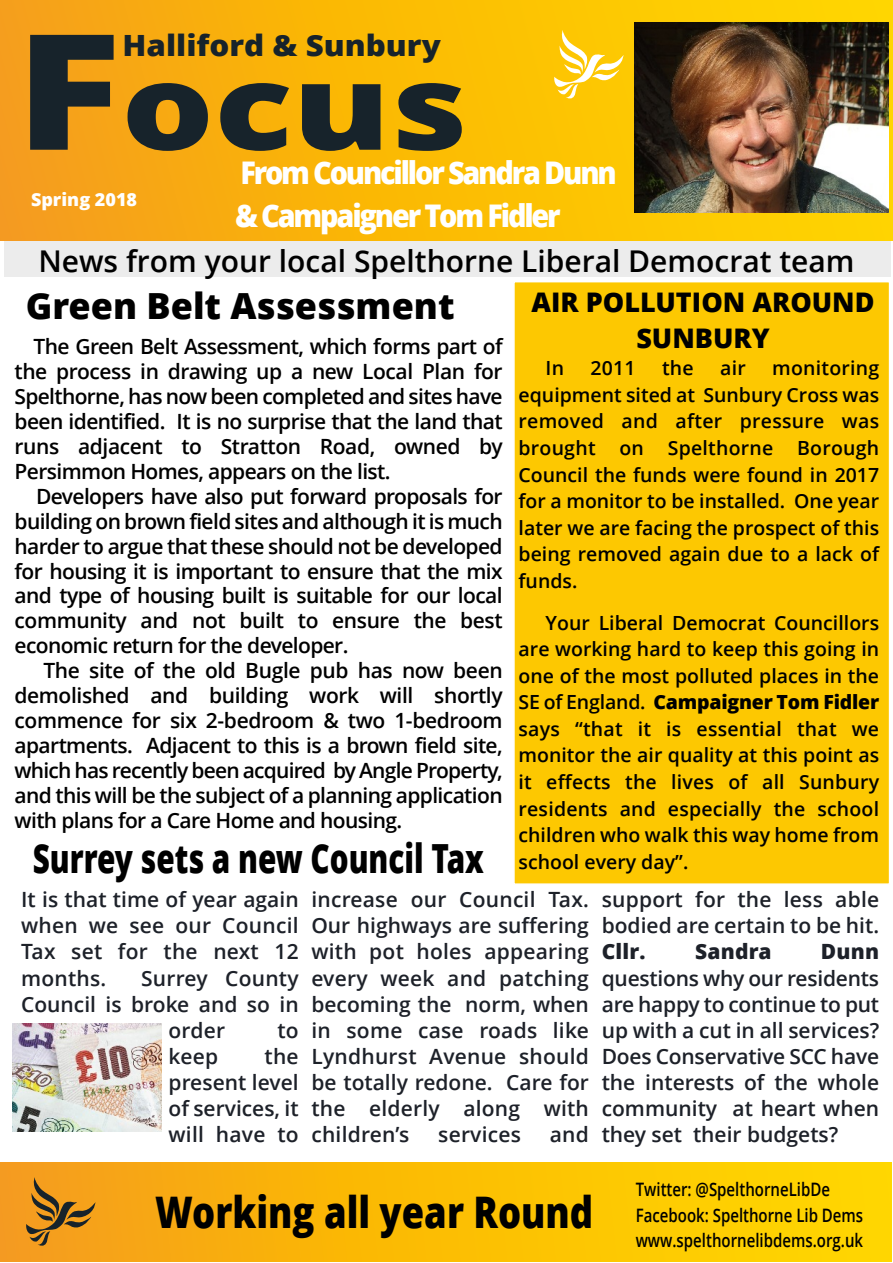
<style>
.page{position:relative;width:893px;height:1263px;background:#fff}
.page>*{position:absolute;margin:0;border:0;box-sizing:border-box;transform-origin:0 0}
.t1{font:800 118.35px "Open Sans";color:#17232b;scale:1.23 1}
.t2{font:800 43.5px "Open Sans";color:#000;scale:.84 1}
.t3{font:800 40.2px "Open Sans";color:#000;scale:.74 1}
.t4{font:800 36px "Open Sans";color:#000}
.t5{font:800 31.2px/42.6px "Open Sans";letter-spacing:-.075em;color:#fff;scale:.92 1}
.t6{font:600 30px "Open Sans";color:#000}
.t7{font:800 29.25px "Open Sans";color:#17232b;scale:1.07 1}
.t8{font:800 27px/36.8px "Open Sans";color:#000;text-align:center}
.t9{font:600 21px/24.9px "Open Sans";letter-spacing:-.03em;color:#000;text-align:justify}
.t10{font:600 21px/26.1px "Open Sans";color:#1d2129;text-align:justify}
.t11{font:800 21px "Open Sans";letter-spacing:.01em;color:#1d2129}
.t12{font:600 19.5px/26.5px "Open Sans";color:#000;text-align:justify}
.t13{font:600 18.45px/25.2px "Open Sans";color:#000;scale:.81 1}
.t14{font:800 18px "Open Sans";color:#fff}
.s1{font-size:160.8px}
.s2{font-weight:800}
</style>
<div class="page">
<div style="left:513px;top:281px;width:377px;height:604px;background:#fdc801;border:2px solid #fff"></div>
<div style="left:4px;top:241px;width:886px;height:36px;background:#ececec"></div>
<svg style="left:0;top:0;width:893px;height:241px;background:#f9b60b"></svg>
<img style="left:634px;top:22px;width:254px;height:191px">
<svg style="left:0;top:1162px;width:892px;height:100px;background:#f8ba08"></svg>
<img style="left:13px;top:1023px;width:149px;height:108px">
<h3 class="t7" style="left:123px;top:33px;width:299px">Halliford &amp; Sunbury</h3>
<h1 class="t1" style="left:15px;top:59px;width:369px"><span class="s1">F</span>ocus</h1>
<p class="t14" style="left:31px;top:192px;width:108px">Spring 2018</p>
<h3 class="t5" style="left:235px;top:155px;width:416px">From Councillor Sandra Dunn &amp; Campaigner Tom Fidler</h3>
<h3 class="t6" style="left:38px;top:249px;width:818px">News from your local Spelthorne Liberal Democrat team</h3>
<h3 class="t4" style="left:26px;top:292px;width:430px">Green Belt Assessment</h3>
<p class="t9" style="left:15px;top:336px;width:490px;text-indent:19px">The Green Belt Assessment, which forms part of the process in drawing up a new Local Plan for Spelthorne, has now been completed and sites have been identified. It is no surprise that the land that runs adjacent to Stratton Road, owned by Persimmon Homes, appears on the list.</p>
<p class="t9" style="left:15px;top:486px;width:490px;text-indent:22px">Developers have also put forward proposals for building on brown field sites and although it is much harder to argue that these should not be developed for housing it is important to ensure that the mix and type of housing built is suitable for our local community and not built to ensure the best economic return for the developer.</p>
<p class="t9" style="left:15px;top:660px;width:490px;text-indent:29px">The site of the old Bugle pub has now been demolished and building work will shortly commence for six 2-bedroom &amp; two 1-bedroom apartments. Adjacent to this is a brown field site, which has recently been acquired by Angle Property, and this will be the subject of a planning application with plans for a Care Home and housing.</p>
<h3 class="t3" style="left:33px;top:842px;width:611px">Surrey sets a new Council Tax</h3>
<p class="t8" style="left:531px;top:286px;width:345px">AIR POLLUTION AROUND<br>SUNBURY</p>
<p class="t12" style="left:546px;top:357px;width:20px">In</p>
<p class="t12" style="left:590px;top:357px;width:47px">2011</p>
<p class="t12" style="left:662px;top:357px;width:33px">the</p>
<p class="t12" style="left:720px;top:357px;width:27px">air</p>
<p class="t12" style="left:519px;top:357px;width:362px;text-indent:254px">monitoring equipment sited at Sunbury Cross was removed and after pressure was brought on Spelthorne Borough Council the funds were found in 2017 for a monitor to be installed. One year later we are facing the prospect of this being removed again due to a lack of funds.</p>
<p class="t12" style="left:519px;top:611px;width:362px;text-indent:27px">Your Liberal Democrat Councillors are working hard to keep this going in one of the most polluted places in the SE of England. <span class="s2">Campaigner Tom Fidler </span>says “that it is essential that we monitor the air quality at this point as it effects the lives of all Sunbury residents and especially the school children who walk this way home from school every day”.</p>
<p class="t10" style="left:21px;top:889px;width:279px">It is that time of year again when we see our Council Tax set for the next 12 months.</p>
<p class="t10" style="left:141px;top:967px;width:159px">Surrey County</p>
<p class="t10" style="left:21px;top:993px;width:279px">Council is broke and so in</p>
<p class="t10" style="left:169px;top:1019px;width:58px">order</p>
<p class="t10" style="left:277px;top:1019px;width:23px">to</p>
<p class="t10" style="left:169px;top:1045px;width:51px">keep</p>
<p class="t10" style="left:169px;top:1045px;width:132px;text-indent:96px">the present level of services, it will have to</p>
<p class="t10" style="left:311px;top:889px;width:279px">increase our Council Tax.<br>Our highways are suffering with pot holes appearing every week and patching becoming the norm, when in some case roads like Lyndhurst Avenue should be totally redone. Care for the elderly along with children’s</p>
<p class="t10" style="left:438px;top:1123px;width:84px">services</p>
<p class="t10" style="left:550px;top:1123px;width:41px">and</p>
<p class="t10" style="left:602px;top:889px;width:279px">support for the less able bodied are certain to be hit.</p>
<p class="t11" style="left:602px;top:943px;width:46px">Cllr.</p>
<p class="t11" style="left:695px;top:943px;width:78px">Sandra</p>
<p class="t11" style="left:821px;top:943px;width:60px">Dunn</p>
<p class="t10" style="left:602px;top:967px;width:279px">questions why our residents are happy to continue to put up with a cut in all services?<br>Does Conservative SCC have the interests of the whole community at heart when they set their budgets?</p>
<h2 class="t2" style="left:155px;top:1194px;width:523px">Working all year Round</h2>
<p class="t13" style="left:636px;top:1179px;width:282px">Twitter: @SpelthorneLibDe<br>Facebook: Spelthorne Lib Dems www.spelthornelibdems.org.uk</p>
</div>
